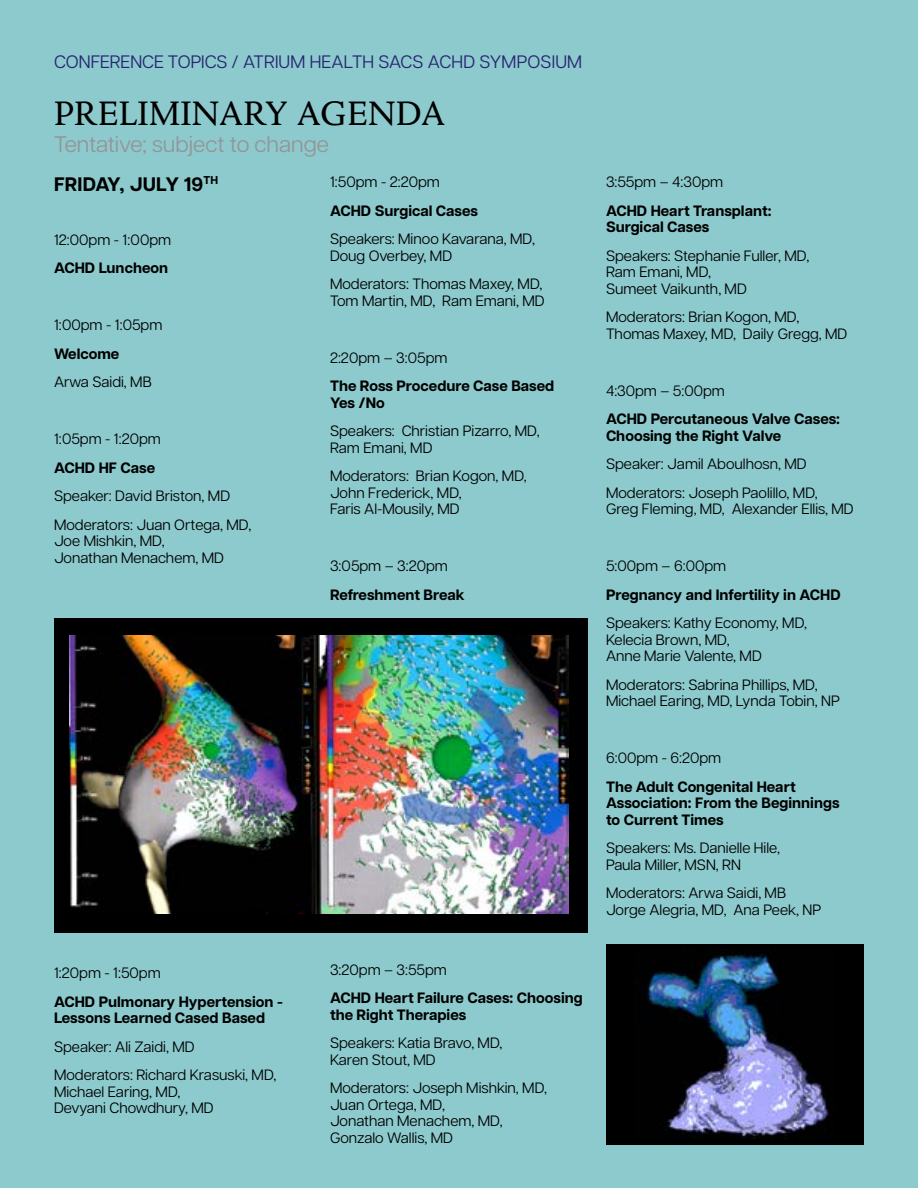
<style>
.page{position:relative;width:918px;height:1188px;background:#8dcacd}
.page>*{position:absolute;margin:0;border:0;box-sizing:border-box;transform-origin:0 0}
.t1{font:34.5px "Goodchild Pro";color:#000}
.t2{font:22.5px "Articulat CF";color:#939598}
.t3{font:700 19.5px "Articulat CF";letter-spacing:.01em;color:#000}
.t4{font:18px "Articulat CF";letter-spacing:.005em;color:#282472}
.t5{font:15px/16.5px "Articulat CF";color:#000}
.t6{font:700 15px/16.5px "Articulat CF";color:#000}
</style>
<div class="page">
<div style="left:606px;top:944px;width:258px;height:201px;background:#000"></div>
<img style="left:634px;top:950px;width:195px;height:188px">
<div style="left:54px;top:618px;width:534px;height:315px;background:#000"></div>
<img style="left:69px;top:635px;width:499px;height:279px">
<p class="t4" style="left:54px;top:49px;width:530px">CONFERENCE TOPICS / ATRIUM HEALTH SACS ACHD SYMPOSIUM</p>
<h1 class="t1" style="left:54px;top:94px;width:393px">PRELIMINARY AGENDA</h1>
<h2 class="t2" style="left:54px;top:128px;width:276px">Tentative; subject to change</h2>
<h3 class="t3" style="left:54px;top:170px;width:166px">FRIDAY, JULY 19<sup>TH</sup></h3>
<p class="t5" style="left:54px;top:230px;width:119px">12:00pm - 1:00pm</p>
<p class="t6" style="left:54px;top:259px;width:116px">ACHD Luncheon</p>
<p class="t5" style="left:54px;top:316px;width:110px">1:00pm - 1:05pm</p>
<p class="t6" style="left:54px;top:345px;width:67px">Welcome</p>
<p class="t5" style="left:54px;top:373px;width:99px">Arwa Saidi, MB</p>
<p class="t5" style="left:54px;top:430px;width:109px">1:05pm - 1:20pm</p>
<p class="t6" style="left:54px;top:459px;width:103px">ACHD HF Case</p>
<p class="t5" style="left:54px;top:481px;width:199px;line-height:28.5px">Speaker: David Briston, MD<br>Moderators: Juan Ortega, MD,</p>
<p class="t5" style="left:54px;top:532px;width:172px">Joe Mishkin, MD,<br>Jonathan Menachem, MD</p>
<p class="t5" style="left:330px;top:173px;width:111px">1:50pm - 2:20pm</p>
<p class="t6" style="left:330px;top:202px;width:150px">ACHD Surgical Cases</p>
<p class="t5" style="left:330px;top:230px;width:207px">Speakers: Minoo Kavarana, MD,<br>Doug Overbey, MD</p>
<p class="t5" style="left:330px;top:275px;width:216px">Moderators: Thomas Maxey, MD,<br>Tom Martin, MD, Ram Emani, MD</p>
<p class="t5" style="left:330px;top:348px;width:119px">2:20pm – 3:05pm</p>
<p class="t6" style="left:330px;top:377px;width:226px">The Ross Procedure Case Based<br>Yes /No</p>
<p class="t5" style="left:330px;top:422px;width:211px">Speakers: Christian Pizarro, MD,<br>Ram Emani, MD</p>
<p class="t5" style="left:330px;top:467px;width:198px">Moderators: Brian Kogon, MD,<br>John Frederick, MD,<br>Faris Al-Mousily, MD</p>
<p class="t5" style="left:330px;top:557px;width:120px">3:05pm – 3:20pm</p>
<p class="t6" style="left:330px;top:586px;width:136px">Refreshment Break</p>
<p class="t5" style="left:54px;top:964px;width:108px">1:20pm - 1:50pm</p>
<p class="t6" style="left:54px;top:993px;width:230px">ACHD Pulmonary Hypertension -<br>Lessons Learned Cased Based</p>
<p class="t5" style="left:54px;top:1031px;width:224px;line-height:28.5px">Speaker: Ali Zaidi, MD<br>Moderators: Richard Krasuski, MD,</p>
<p class="t5" style="left:54px;top:1082px;width:161px">Michael Earing, MD,<br>Devyani Chowdhury, MD</p>
<p class="t5" style="left:330px;top:960px;width:118px">3:20pm – 3:55pm</p>
<p class="t6" style="left:330px;top:989px;width:254px">ACHD Heart Failure Cases: Choosing the Right Therapies</p>
<p class="t5" style="left:330px;top:1034px;width:174px">Speakers: Katia Bravo, MD,<br>Karen Stout, MD</p>
<p class="t5" style="left:330px;top:1079px;width:219px">Moderators: Joseph Mishkin, MD,<br>Juan Ortega, MD,<br>Jonathan Menachem, MD,<br>Gonzalo Wallis, MD</p>
<p class="t5" style="left:606px;top:173px;width:119px">3:55pm – 4:30pm</p>
<p class="t6" style="left:606px;top:202px;width:167px">ACHD Heart Transplant:<br>Surgical Cases</p>
<p class="t5" style="left:606px;top:246px;width:205px">Speakers: Stephanie Fuller, MD,<br>Ram Emani, MD,<br>Sumeet Vaikunth, MD</p>
<p class="t5" style="left:606px;top:308px;width:243px">Moderators: Brian Kogon, MD,<br>Thomas Maxey, MD, Daily Gregg, MD</p>
<p class="t5" style="left:606px;top:381px;width:121px">4:30pm – 5:00pm</p>
<p class="t6" style="left:606px;top:410px;width:236px">ACHD Percutaneous Valve Cases:<br>Choosing the Right Valve</p>
<p class="t5" style="left:606px;top:449px;width:213px;line-height:28.5px">Speaker: Jamil Aboulhosn, MD<br>Moderators: Joseph Paolillo, MD,</p>
<p class="t5" style="left:606px;top:500px;width:249px">Greg Fleming, MD, Alexander Ellis, MD</p>
<p class="t5" style="left:606px;top:557px;width:122px">5:00pm – 6:00pm</p>
<p class="t6" style="left:606px;top:586px;width:236px">Pregnancy and Infertility in ACHD</p>
<p class="t5" style="left:606px;top:614px;width:203px">Speakers: Kathy Economy, MD,<br>Kelecia Brown, MD,<br>Anne Marie Valente, MD</p>
<p class="t5" style="left:606px;top:675px;width:235px">Moderators: Sabrina Phillips, MD,<br>Michael Earing, MD, Lynda Tobin, NP</p>
<p class="t5" style="left:606px;top:749px;width:117px">6:00pm - 6:20pm</p>
<p class="t6" style="left:606px;top:778px;width:235px">The Adult Congenital Heart<br>Association: From the Beginnings to Current Times</p>
<p class="t5" style="left:606px;top:839px;width:176px">Speakers: Ms. Danielle Hile,<br>Paula Miller, MSN, RN</p>
<p class="t5" style="left:606px;top:884px;width:217px">Moderators: Arwa Saidi, MB<br>Jorge Alegria, MD, Ana Peek, NP</p>
</div>
